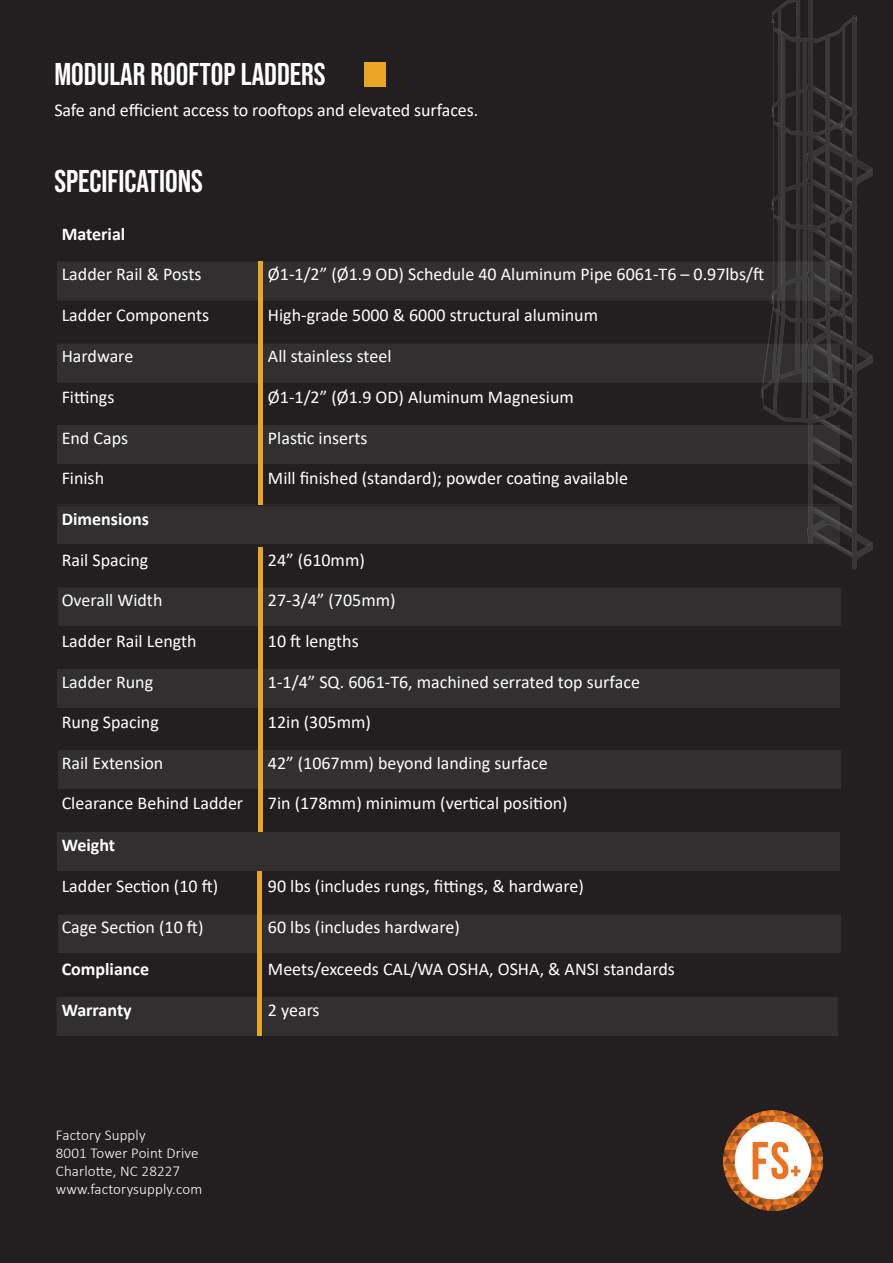
<style>
.page{position:relative;width:893px;height:1263px;background:#231f20}
.page>*{position:absolute;margin:0;border:0;box-sizing:border-box;transform-origin:0 0}
.t1{font:700 31.5px "Bebas Neue Pro";color:#fff}
.t2{font:18px "Calibri";color:#fff}
.t3{font:700 18px "Calibri";color:#fff}
.t4{font:300 15px "Calibri";letter-spacing:.01em;color:#fff}
</style>
<div class="page">
<img style="left:723px;top:1111px;width:100px;height:99px">
<div style="left:55px;top:996px;width:782px;height:40px;background:#312f30"></div>
<div style="left:365px;top:63px;width:21px;height:24px;background:#e9a523"></div>
<div style="left:58px;top:913px;width:782px;height:40px;background:#312f30"></div>
<div style="left:57px;top:832px;width:783px;height:39px;background:#312f30"></div>
<div style="left:58px;top:586px;width:782px;height:40px;background:#312f30"></div>
<div style="left:57px;top:505px;width:783px;height:39px;background:#312f30"></div>
<div style="left:57px;top:424px;width:783px;height:40px;background:#312f30"></div>
<div style="left:57px;top:343px;width:782px;height:39px;background:#312f30"></div>
<div style="left:57px;top:261px;width:782px;height:40px;background:#312f30"></div>
<div style="left:58px;top:750px;width:782px;height:39px;background:#312f30"></div>
<div style="left:57px;top:668px;width:783px;height:40px;background:#312f30"></div>
<hr style="left:261px;top:261px;width:2px;height:40px;background:#231f20">
<hr style="left:55px;top:342px;width:207px;height:2px;background:#231f20">
<hr style="left:262px;top:342px;width:580px;height:2px;background:#231f20">
<hr style="left:261px;top:344px;width:2px;height:39px;background:#231f20">
<hr style="left:55px;top:423px;width:207px;height:2px;background:#231f20">
<hr style="left:262px;top:423px;width:580px;height:2px;background:#231f20">
<hr style="left:261px;top:425px;width:2px;height:39px;background:#231f20">
<hr style="left:55px;top:505px;width:207px;height:1px;background:#231f20">
<hr style="left:262px;top:505px;width:580px;height:1px;background:#231f20">
<hr style="left:55px;top:586px;width:207px;height:1px;background:#231f20">
<hr style="left:262px;top:586px;width:580px;height:1px;background:#231f20">
<hr style="left:261px;top:587px;width:2px;height:40px;background:#231f20">
<hr style="left:55px;top:667px;width:207px;height:2px;background:#231f20">
<hr style="left:262px;top:667px;width:580px;height:2px;background:#231f20">
<hr style="left:261px;top:669px;width:2px;height:39px;background:#231f20">
<hr style="left:261px;top:750px;width:2px;height:39px;background:#231f20">
<hr style="left:55px;top:913px;width:207px;height:1px;background:#231f20">
<hr style="left:262px;top:913px;width:580px;height:1px;background:#231f20">
<hr style="left:261px;top:914px;width:2px;height:40px;background:#231f20">
<hr style="left:55px;top:995px;width:207px;height:2px;background:#231f20">
<hr style="left:55px;top:997px;width:1px;height:40px;background:#231f20">
<hr style="left:262px;top:995px;width:580px;height:2px;background:#231f20">
<hr style="left:261px;top:997px;width:2px;height:40px;background:#231f20">
<hr style="left:258px;top:261px;width:4px;height:244px;background:#e9a523">
<hr style="left:258px;top:547px;width:4px;height:285px;background:#e9a523">
<img style="left:627px;top:0;width:246px;height:593px">
<hr style="left:258px;top:871px;width:4px;height:165px;background:#e9a523">
<p class="t1" style="left:54px;top:56px;width:273px">MODULAR ROOFTOP LADDERS</p>
<p class="t2" style="left:54px;top:97px;width:425px">Safe and efficient access to rooftops and elevated surfaces.</p>
<p class="t1" style="left:54px;top:163px;width:150px">SPECIFICATIONS</p>
<p class="t3" style="left:62px;top:221px;width:65px">Material</p>
<p class="t2" style="left:62px;top:262px;width:141px">Ladder Rail &amp; Posts</p>
<p class="t2" style="left:268px;top:262px;width:498px">Ø1-1/2” (Ø1.9 OD) Schedule 40 Aluminum Pipe 6061-T6 – 0.97lbs/ft</p>
<p class="t2" style="left:62px;top:302px;width:149px">Ladder Components</p>
<p class="t2" style="left:268px;top:302px;width:332px">High-grade 5000 &amp; 6000 structural aluminum</p>
<p class="t2" style="left:62px;top:344px;width:73px">Hardware</p>
<p class="t2" style="left:268px;top:344px;width:125px">All stainless steel</p>
<p class="t2" style="left:62px;top:385px;width:54px">Fittings</p>
<p class="t2" style="left:268px;top:385px;width:307px">Ø1-1/2” (Ø1.9 OD) Aluminum Magnesium</p>
<p class="t2" style="left:62px;top:425px;width:68px">End Caps</p>
<p class="t2" style="left:268px;top:425px;width:101px">Plastic inserts</p>
<p class="t2" style="left:62px;top:466px;width:44px">Finish</p>
<p class="t2" style="left:268px;top:466px;width:362px">Mill finished (standard); powder coating available</p>
<p class="t3" style="left:62px;top:506px;width:89px">Dimensions</p>
<p class="t2" style="left:62px;top:547px;width:88px">Rail Spacing</p>
<p class="t2" style="left:268px;top:547px;width:98px">24” (610mm)</p>
<p class="t2" style="left:62px;top:588px;width:102px">Overall Width</p>
<p class="t2" style="left:268px;top:588px;width:129px">27-3/4” (705mm)</p>
<p class="t2" style="left:62px;top:628px;width:136px">Ladder Rail Length</p>
<p class="t2" style="left:268px;top:628px;width:92px">10 ft lengths</p>
<p class="t2" style="left:62px;top:669px;width:93px">Ladder Rung</p>
<p class="t2" style="left:268px;top:669px;width:373px">1-1/4” SQ. 6061-T6, machined serrated top surface</p>
<p class="t2" style="left:62px;top:710px;width:99px">Rung Spacing</p>
<p class="t2" style="left:268px;top:710px;width:104px">12in (305mm)</p>
<p class="t2" style="left:62px;top:750px;width:103px">Rail Extension</p>
<p class="t2" style="left:268px;top:750px;width:281px">42” (1067mm) beyond landing surface</p>
<p class="t2" style="left:62px;top:791px;width:183px">Clearance Behind Ladder</p>
<p class="t2" style="left:268px;top:791px;width:301px">7in (178mm) minimum (vertical position)</p>
<p class="t3" style="left:62px;top:832px;width:55px">Weight</p>
<p class="t2" style="left:62px;top:873px;width:158px">Ladder Section (10 ft)</p>
<p class="t2" style="left:268px;top:873px;width:318px">90 lbs (includes rungs, fittings, &amp; hardware)</p>
<p class="t2" style="left:62px;top:915px;width:143px">Cage Section (10 ft)</p>
<p class="t2" style="left:268px;top:915px;width:194px">60 lbs (includes hardware)</p>
<p class="t3" style="left:62px;top:956px;width:89px">Compliance</p>
<p class="t2" style="left:268px;top:956px;width:408px">Meets/exceeds CAL/WA OSHA, OSHA, &amp; ANSI standards</p>
<p class="t3" style="left:62px;top:997px;width:72px">Warranty</p>
<p class="t2" style="left:268px;top:997px;width:53px">2 years</p>
<p class="t4" style="left:56px;top:1126px;width:91px">Factory Supply</p>
<p class="t4" style="left:56px;top:1144px;width:144px">8001 Tower Point Drive</p>
<p class="t4" style="left:56px;top:1162px;width:126px">Charlotte, NC 28227</p>
<p class="t4" style="left:56px;top:1180px;width:148px">www.factorysupply.com</p>
</div>
